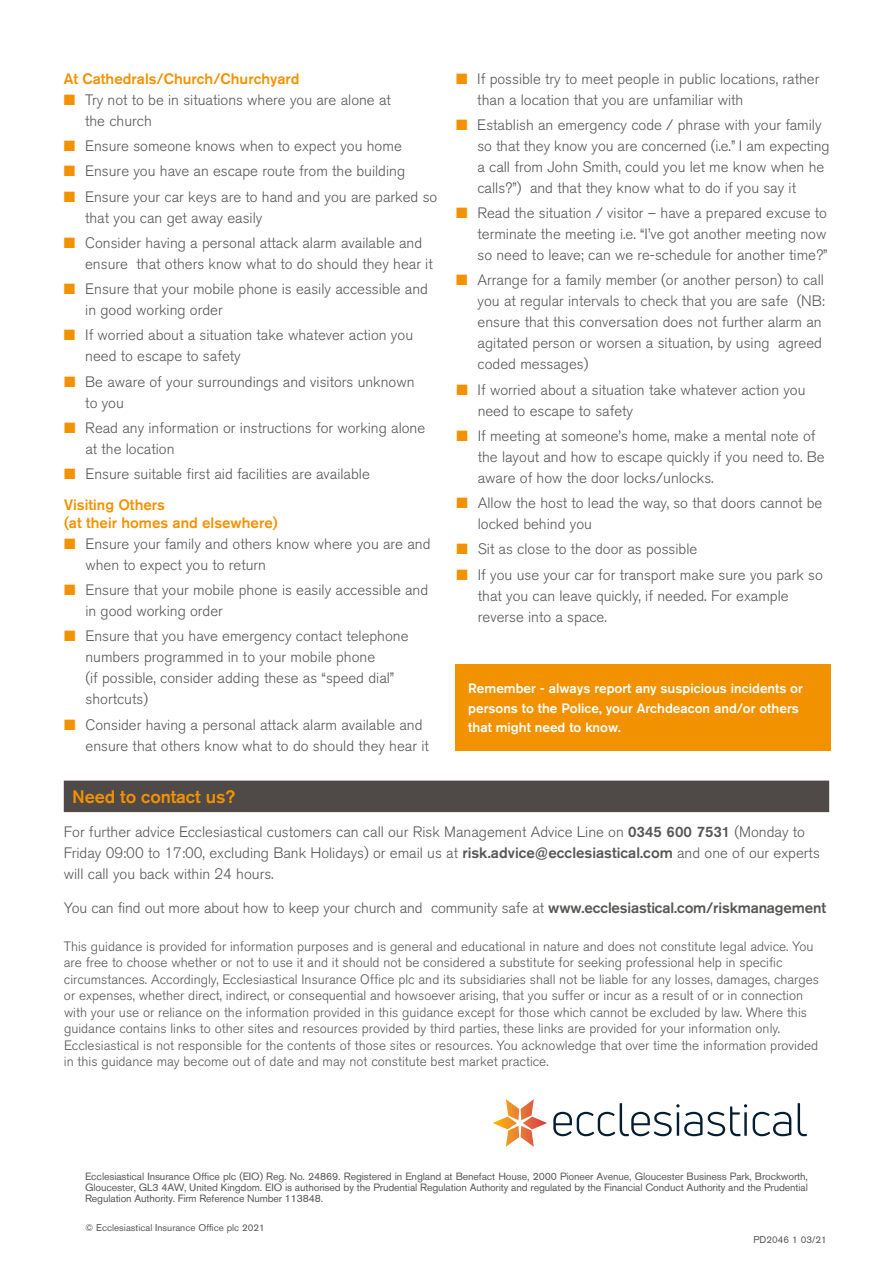
<style>
.page{position:relative;width:893px;height:1263px;background:#fff}
.page>*{position:absolute;margin:0;border:0;box-sizing:border-box;transform-origin:0 0}
.t1{font:500 18px "Akzidenz Grotesk BQ";letter-spacing:-.005em;color:#f39200}
.t2{font:300 15px/21px "Akzidenz Grotesk BQ";color:#575756}
.t3{font:500 15px/18px "Akzidenz Grotesk BQ";color:#f39200}
.t4{font:300 13.5px/16.5px "Akzidenz Grotesk BQ";color:#575756}
.t5{font:500 13.5px/19.5px "Akzidenz Grotesk BQ";color:#fff}
.t6{font:10.5px/11.2px "Akzidenz Grotesk BQ";letter-spacing:-.01em;color:#575756;text-align:justify}
.t7{font:9.75px "Akzidenz Grotesk BQ";color:#575756}
.s1{color:#f39200}
.s2{font-weight:500}
</style>
<div class="page">
<div style="left:455px;top:664px;width:376px;height:86px;background:#f39200"></div>
<div style="left:64px;top:781px;width:765px;height:31px;background:#4f4a47"></div>
<svg style="left:553px;top:1103px;width:254px;height:33px"></svg>
<svg style="left:493px;top:1099px;width:54px;height:48px"></svg>
<p class="t3" style="left:64px;top:69px;width:237px">At Cathedrals/Church/Churchyard</p>
<p class="t2" style="left:85px;top:90px;width:307px;text-indent:-21px"><span class="s1">■</span> Try not to be in situations where you are alone at the church</p>
<p class="t2" style="left:64px;top:136px;width:340px"><span class="s1">■</span> Ensure someone knows when to expect you home</p>
<p class="t2" style="left:64px;top:161px;width:343px"><span class="s1">■</span> Ensure you have an escape route from the building</p>
<p class="t2" style="left:85px;top:186px;width:354px;text-indent:-21px"><span class="s1">■</span> Ensure your car keys are to hand and you are parked so that you can get away easily</p>
<p class="t2" style="left:85px;top:233px;width:349px;text-indent:-21px"><span class="s1">■</span> Consider having a personal attack alarm available and ensure that others know what to do should they hear it</p>
<p class="t2" style="left:85px;top:279px;width:344px;text-indent:-21px"><span class="s1">■</span> Ensure that your mobile phone is easily accessible and in good working order</p>
<p class="t2" style="left:85px;top:325px;width:329px;text-indent:-21px"><span class="s1">■</span> If worried about a situation take whatever action you need to escape to safety</p>
<p class="t2" style="left:85px;top:371px;width:331px;text-indent:-21px"><span class="s1">■</span> Be aware of your surroundings and visitors unknown to you</p>
<p class="t2" style="left:85px;top:418px;width:341px;text-indent:-21px"><span class="s1">■</span> Read any information or instructions for working alone at the location</p>
<p class="t2" style="left:64px;top:464px;width:307px"><span class="s1">■</span> Ensure suitable first aid facilities are available</p>
<p class="t3" style="left:64px;top:495px;width:215px">Visiting Others<br>(at their homes and elsewhere)</p>
<p class="t2" style="left:85px;top:534px;width:347px;text-indent:-21px"><span class="s1">■</span> Ensure your family and others know where you are and when to expect you to return</p>
<p class="t2" style="left:85px;top:580px;width:344px;text-indent:-21px"><span class="s1">■</span> Ensure that your mobile phone is easily accessible and in good working order</p>
<p class="t2" style="left:85px;top:626px;width:325px;text-indent:-21px"><span class="s1">■</span> Ensure that you have emergency contact telephone numbers programmed in to your mobile phone<br>(if possible, consider adding these as “speed dial” shortcuts)</p>
<p class="t2" style="left:86px;top:714px;width:345px;text-indent:-21px"><span class="s1">■</span> Consider having a personal attack alarm available and ensure that others know what to do should they hear it</p>
<p class="t1" style="left:72px;top:785px;width:165px">Need to contact us?</p>
<p class="t2" style="left:477px;top:68px;width:344px;text-indent:-21px"><span class="s1">■</span> If possible try to meet people in public locations, rather than a location that you are unfamiliar with</p>
<p class="t2" style="left:477px;top:114px;width:354px;text-indent:-21px"><span class="s1">■</span> Establish an emergency code / phrase with your family so that they know you are concerned (i.e.” I am expecting a call from John Smith, could you let me know when he calls?”) and that they know what to do if you say it</p>
<p class="t2" style="left:477px;top:203px;width:352px;text-align:justify;text-indent:-21px"><span class="s1">■</span> Read the situation / visitor – have a prepared excuse to terminate the meeting i.e. “I’ve got another meeting now so need to leave; can we re-schedule for another time?”</p>
<p class="t2" style="left:478px;top:270px;width:349px;text-indent:-21px"><span class="s1">■</span> Arrange for a family member (or another person) to call you at regular intervals to check that you are safe (NB: ensure that this conversation does not further alarm an agitated person or worsen a situation, by using agreed coded messages)</p>
<p class="t2" style="left:478px;top:379px;width:329px;text-indent:-21px"><span class="s1">■</span> If worried about a situation take whatever action you need to escape to safety</p>
<p class="t2" style="left:478px;top:425px;width:348px;text-indent:-21px"><span class="s1">■</span> If meeting at someone’s home, make a mental note of the layout and how to escape quickly if you need to. Be aware of how the door locks/unlocks.</p>
<p class="t2" style="left:478px;top:493px;width:346px;text-indent:-21px"><span class="s1">■</span> Allow the host to lead the way, so that doors cannot be locked behind you</p>
<p class="t2" style="left:457px;top:539px;width:242px"><span class="s1">■</span> Sit as close to the door as possible</p>
<p class="t2" style="left:478px;top:564px;width:347px;text-indent:-21px"><span class="s1">■</span> If you use your car for transport make sure you park so that you can leave quickly, if needed. For example reverse into a space.</p>
<p class="t5" style="left:468px;top:678px;width:336px">Remember - always report any suspicious incidents or persons to the Police, your Archdeacon and/or others that might need to know.</p>
<p class="t2" style="left:64px;top:822px;width:758px">For further advice Ecclesiastical customers can call our Risk Management Advice Line on <span class="s2">0345 600 7531</span> (Monday to<br>Friday 09:00 to 17:00, excluding Bank Holidays) or email us at <span class="s2">risk.advice@ecclesiastical.com</span> and one of our experts will call you back within 24 hours.</p>
<p class="t2" style="left:64px;top:897px;width:764px">You can find out more about how to keep your church and community safe at <span class="s2">www.ecclesiastical.com/riskmanagement</span></p>
<p class="t4" style="left:64px;top:938px;width:757px">This guidance is provided for information purposes and is general and educational in nature and does not constitute legal advice. You are free to choose whether or not to use it and it should not be considered a substitute for seeking professional help in specific circumstances. Accordingly, Ecclesiastical Insurance Office plc and its subsidiaries shall not be liable for any losses, damages, charges or expenses, whether direct, indirect, or consequential and howsoever arising, that you suffer or incur as a result of or in connection with your use or reliance on the information provided in this guidance except for those which cannot be excluded by law. Where this guidance contains links to other sites and resources provided by third parties, these links are provided for your information only.<br>Ecclesiastical is not responsible for the contents of those sites or resources. You acknowledge that over time the information provided in this guidance may become out of date and may not constitute best market practice.</p>
<p class="t6" style="left:85px;top:1170px;width:724px">Ecclesiastical Insurance Offce plc (EIO) Reg. No. 24869. Registered in England at Benefact House, 2000 Pioneer Avenue, Gloucester Business Park, Brockworth, Gloucester, GL3 4AW, United Kingdom. EIO is authorised by the Prudential Regulation Authority and regulated by the Financial Conduct Authority and the Prudential Regulation Authority. Firm Reference Number 113848.</p>
<p class="t7" style="left:85px;top:1222px;width:181px">© Ecclesiastical Insurance Office plc 2021</p>
<p class="t7" style="left:753px;top:1234px;width:75px">PD2046 1 03/21</p>
</div>
